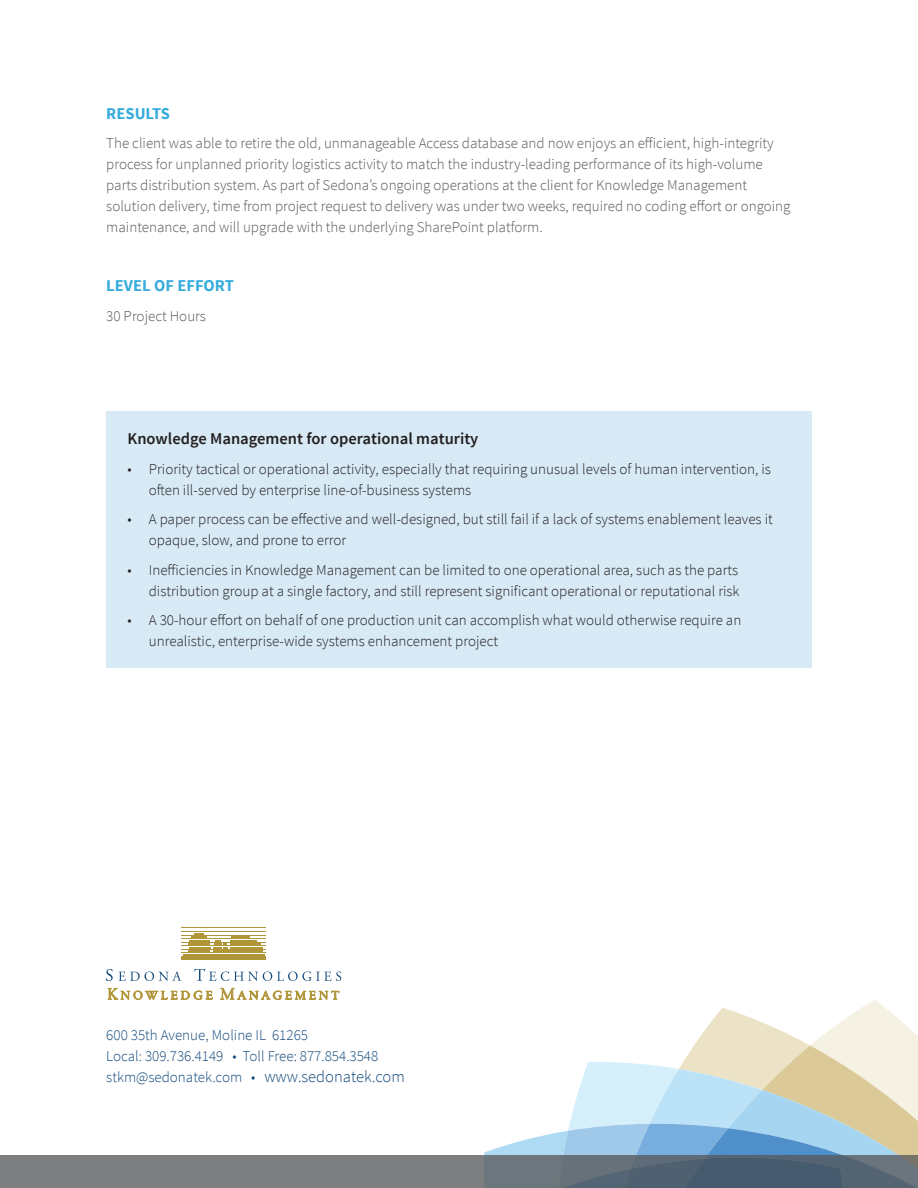
<style>
.page{position:relative;width:918px;height:1188px;background:#fff}
.page>*{position:absolute;margin:0;border:0;box-sizing:border-box;transform-origin:0 0}
.t1{font:600 16.5px "Source Sans Pro";color:#231f20}
.t2{font:700 16.5px "Source Sans Pro";color:#36acdd}
.t3{font:300 15px/21px "Source Sans Pro";color:#231f20}
.t4{font:300 15px/21px "Source Sans Pro";color:#57585a}
.t5{font:300 15px "Source Sans Pro";color:#144a7c}
.s1{font-size:16.5px}
</style>
<div class="page">
<div style="left:106px;top:411px;width:706px;height:257px;background:#d7eaf6"></div>
<svg style="left:484px;top:1000px;width:434px;height:155px"></svg>
<svg style="left:106px;top:969px;width:75px;height:12px"></svg>
<svg style="left:194px;top:969px;width:147px;height:12px"></svg>
<svg style="left:191px;top:933px;width:16px;height:5px"></svg>
<hr style="left:189px;top:940px;width:21px;height:2px;background:#b19539">
<hr style="left:231px;top:940px;width:26px;height:2px;background:#b19539">
<hr style="left:189px;top:943px;width:21px;height:3px;background:#b19539">
<hr style="left:189px;top:947px;width:21px;height:2px;background:#b19539">
<hr style="left:230px;top:943px;width:31px;height:3px;background:#b19539">
<hr style="left:230px;top:947px;width:33px;height:2px;background:#b19539">
<hr style="left:188px;top:951px;width:22px;height:2px;background:#b19539">
<svg style="left:213px;top:937px;width:37px;height:16px"></svg>
<hr style="left:230px;top:951px;width:33px;height:2px;background:#b19539">
<hr style="left:183px;top:954px;width:82px;height:2px;background:#b19539">
<hr style="left:181px;top:958px;width:85px;height:2px;background:#b19539">
<hr style="left:181px;top:935px;width:85px;height:1px;background:#b19539">
<hr style="left:181px;top:931px;width:85px;height:1px;background:#b19539">
<hr style="left:181px;top:927px;width:85px;height:1px;background:#b19539">
<hr style="left:181px;top:938px;width:85px;height:1px;background:#b19539">
<hr style="left:181px;top:942px;width:85px;height:1px;background:#b19539">
<hr style="left:181px;top:946px;width:85px;height:1px;background:#b19539">
<hr style="left:181px;top:949px;width:85px;height:1px;background:#b19539">
<hr style="left:181px;top:953px;width:85px;height:1px;background:#b19539">
<hr style="left:181px;top:956px;width:85px;height:1px;background:#b19539">
<svg style="left:108px;top:988px;width:104px;height:12px"></svg>
<svg style="left:220px;top:988px;width:119px;height:12px"></svg>
<svg style="left:0;top:1155px;width:918px;height:33px;background:#6b737a"></svg>
<p class="t2" style="left:106px;top:103px;width:65px">RESULTS</p>
<p class="t4" style="left:106px;top:133px;width:686px">The client was able to retire the old, unmanageable Access database and now enjoys an efficient, high-integrity process for unplanned priority logistics activity to match the industry-leading performance of its high-volume parts distribution system. As part of Sedona’s ongoing operations at the client for Knowledge Management solution delivery, time from project request to delivery was under two weeks, required no coding effort or ongoing maintenance, and will upgrade with the underlying SharePoint platform.</p>
<p class="t2" style="left:106px;top:275px;width:129px">LEVEL OF EFFORT</p>
<p class="t4" style="left:106px;top:305px;width:101px">30 Project Hours</p>
<p class="t1" style="left:128px;top:428px;width:352px">Knowledge Management for operational maturity</p>
<p class="t3" style="left:149px;top:458px;width:624px;text-indent:-21px">• Priority tactical or operational activity, especially that requiring unusual levels of human intervention, is often ill-served by enterprise line-of-business systems</p>
<p class="t3" style="left:149px;top:509px;width:626px;text-indent:-21px">• A paper process can be effective and well-designed, but still fail if a lack of systems enablement leaves it opaque, slow, and prone to error</p>
<p class="t3" style="left:128px;top:559px;width:614px;text-align:right">• Inefficiencies in Knowledge Management can be limited to one operational area, such as the parts distribution group at a single factory, and still represent significant operational or reputational risk</p>
<p class="t3" style="left:149px;top:610px;width:594px;text-indent:-21px">• A 30-hour effort on behalf of one production unit can accomplish what would otherwise require an unrealistic, enterprise-wide systems enhancement project</p>
<p class="t5" style="left:106px;top:1026px;width:203px">600 35th Avenue, Moline IL 61265</p>
<p class="t5" style="left:106px;top:1047px;width:274px">Local: 309.736.4149 • Toll Free: 877.854.3548</p>
<p class="t5" style="left:106px;top:1068px;width:300px">stkm@sedonatek.com • <span class="s1">www.sedonatek.com</span></p>
</div>
